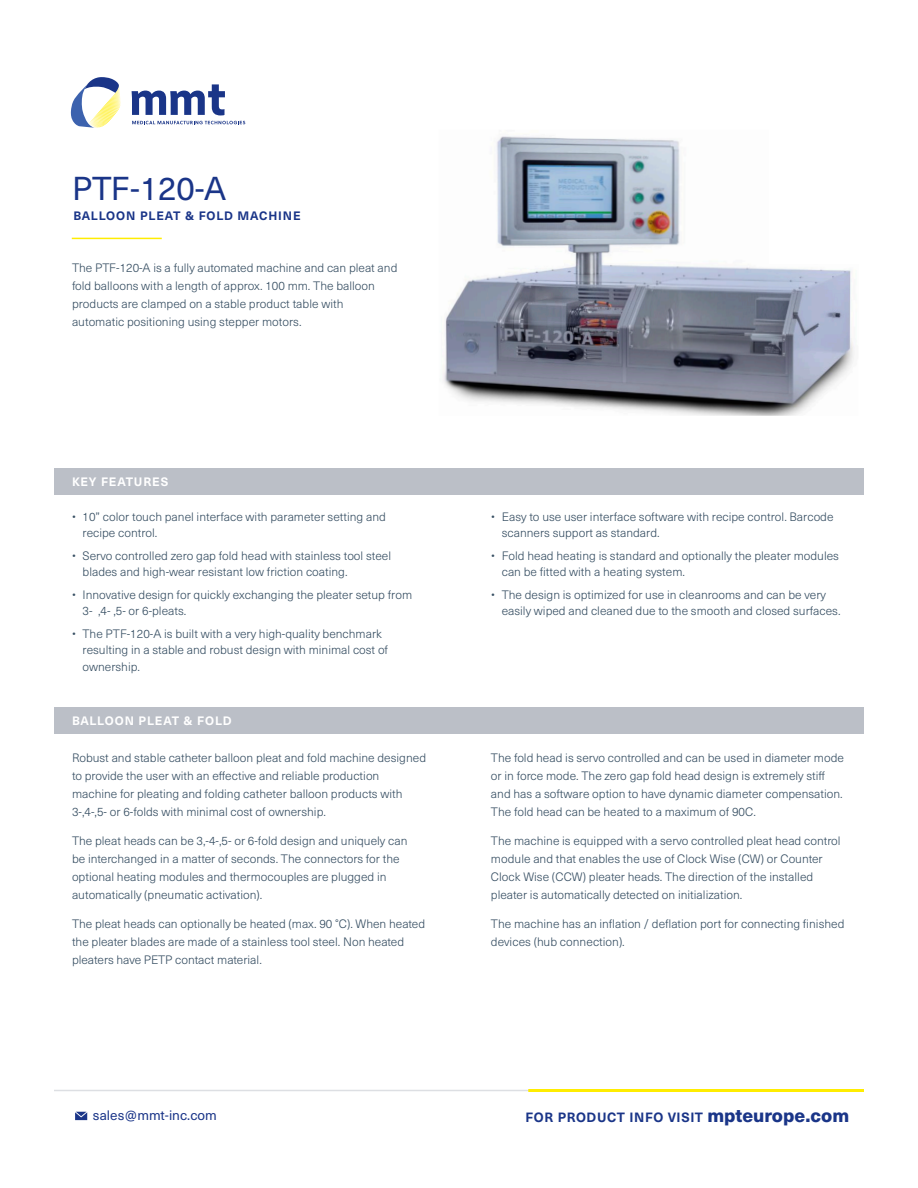
<style>
.page{position:relative;width:918px;height:1188px;background:#fff}
.page>*{position:absolute;margin:0;border:0;box-sizing:border-box;transform-origin:0 0}
.t1{font:32.55px "Neue Haas Unica W1 G";color:#1a3588}
.t2{font:13.5px "Neue Haas Unica W1 G";color:#1a3588}
.t3{font:700 13.2px "Neue Haas Unica W1 G";letter-spacing:.05em;color:#1a3588}
.t4{font:300 12px/18px "Neue Haas Unica W1 G";color:#364e62}
.Section_Header{font:700 12px "Neue Haas Unica W1 G";letter-spacing:.075em;color:#fff}
.t5{font:700 12px "Neue Haas Unica W1 G";letter-spacing:.075em;color:#1a3588}
.s1{font-weight:800;font-size:18.45px}
</style>
<div class="page">
<div style="left:54px;top:468px;width:810px;height:27px;background:#bbbfc7"></div>
<div style="left:54px;top:707px;width:810px;height:27px;background:#bbbfc7"></div>
<svg style="left:75px;top:1112px;width:12px;height:8px"></svg>
<hr style="left:54px;top:1090px;width:810px;height:1px;background:#bbbfc7">
<hr style="left:528px;top:1089px;width:336px;height:3px;background:#ffed01">
<svg style="left:71px;top:77px;width:50px;height:51px"></svg>
<svg style="left:132px;top:121px;width:113px;height:3px"></svg>
<svg style="left:132px;top:84px;width:93px;height:31px"></svg>
<hr style="left:72px;top:238px;width:90px;height:1px;background:#ffed01">
<img style="left:443px;top:136px;width:412px;height:280px">
<div style="left:770px;top:108px;width:108px;height:155px;background:#fff"></div>
<p class="t1" style="left:72px;top:165px;width:156px">PTF-120-A</p>
<p class="t5" style="left:73px;top:206px;width:229px">BALLOON PLEAT &amp; FOLD MACHINE</p>
<p class="t4" style="left:72px;top:258px;width:327px">The PTF-120-A is a fully automated machine and can pleat and fold balloons with a length of approx. 100 mm. The balloon products are clamped on a stable product table with automatic positioning using stepper motors.</p>
<p class="Section_Header" style="left:72px;top:473px;width:98px">KEY FEATURES</p>
<p class="t4" style="left:83px;top:508px;width:305px;line-height:16.5px;text-indent:-10px">• 10” color touch panel interface with parameter setting and recipe control.</p>
<p class="t4" style="left:83px;top:547px;width:310px;line-height:16.5px;text-indent:-10px">• Servo controlled zero gap fold head with stainless tool steel blades and high-wear resistant low friction coating.</p>
<p class="t4" style="left:83px;top:586px;width:331px;line-height:16.5px;text-indent:-10px">• Innovative design for quickly exchanging the pleater setup from<br>3- ,4- ,5- or 6-pleats.</p>
<p class="t4" style="left:83px;top:625px;width:307px;line-height:16.5px;text-indent:-10px">• The PTF-120-A is built with a very high-quality benchmark resulting in a stable and robust design with minimal cost of ownership.</p>
<p class="Section_Header" style="left:72px;top:712px;width:161px">BALLOON PLEAT &amp; FOLD</p>
<p class="t4" style="left:72px;top:749px;width:356px">Robust and stable catheter balloon pleat and fold machine designed to provide the user with an effective and reliable production machine for pleating and folding catheter balloon products with 3-,4-,5- or 6-folds with minimal cost of ownership.</p>
<p class="t4" style="left:72px;top:831px;width:337px">The pleat heads can be 3,-4-,5- or 6-fold design and uniquely can be interchanged in a matter of seconds. The connectors for the optional heating modules and thermocouples are plugged in automatically (pneumatic activation).</p>
<p class="t4" style="left:72px;top:914px;width:355px">The pleat heads can optionally be heated (max. 90 °C). When heated the pleater blades are made of a stainless tool steel. Non heated pleaters have PETP contact material.</p>
<p class="t2" style="left:93px;top:1105px;width:126px">sales@mmt-inc.com</p>
<p class="t4" style="left:502px;top:508px;width:333px;line-height:16.5px;text-indent:-10px">• Easy to use user interface software with recipe control. Barcode scanners support as standard.</p>
<p class="t4" style="left:502px;top:547px;width:339px;line-height:16.5px;text-indent:-10px">• Fold head heating is standard and optionally the pleater modules can be fitted with a heating system.</p>
<p class="t4" style="left:502px;top:586px;width:340px;line-height:16.5px;text-indent:-10px">• The design is optimized for use in cleanrooms and can be very easily wiped and cleaned due to the smooth and closed surfaces.</p>
<p class="t4" style="left:491px;top:749px;width:355px">The fold head is servo controlled and can be used in diameter mode or in force mode. The zero gap fold head design is extremely stiff and has a software option to have dynamic diameter compensation.<br>The fold head can be heated to a maximum of 90C.</p>
<p class="t4" style="left:491px;top:831px;width:351px">The machine is equipped with a servo controlled pleat head control module and that enables the use of Clock Wise (CW) or Counter Clock Wise (CCW) pleater heads. The direction of the installed pleater is automatically detected on initialization.</p>
<p class="t4" style="left:491px;top:914px;width:355px">The machine has an inflation / deflation port for connecting finished devices (hub connection).</p>
<p class="t3" style="left:526px;top:1107px;width:325px">FOR PRODUCT INFO VISIT <span class="s1">mpteurope.com</span></p>
</div>
